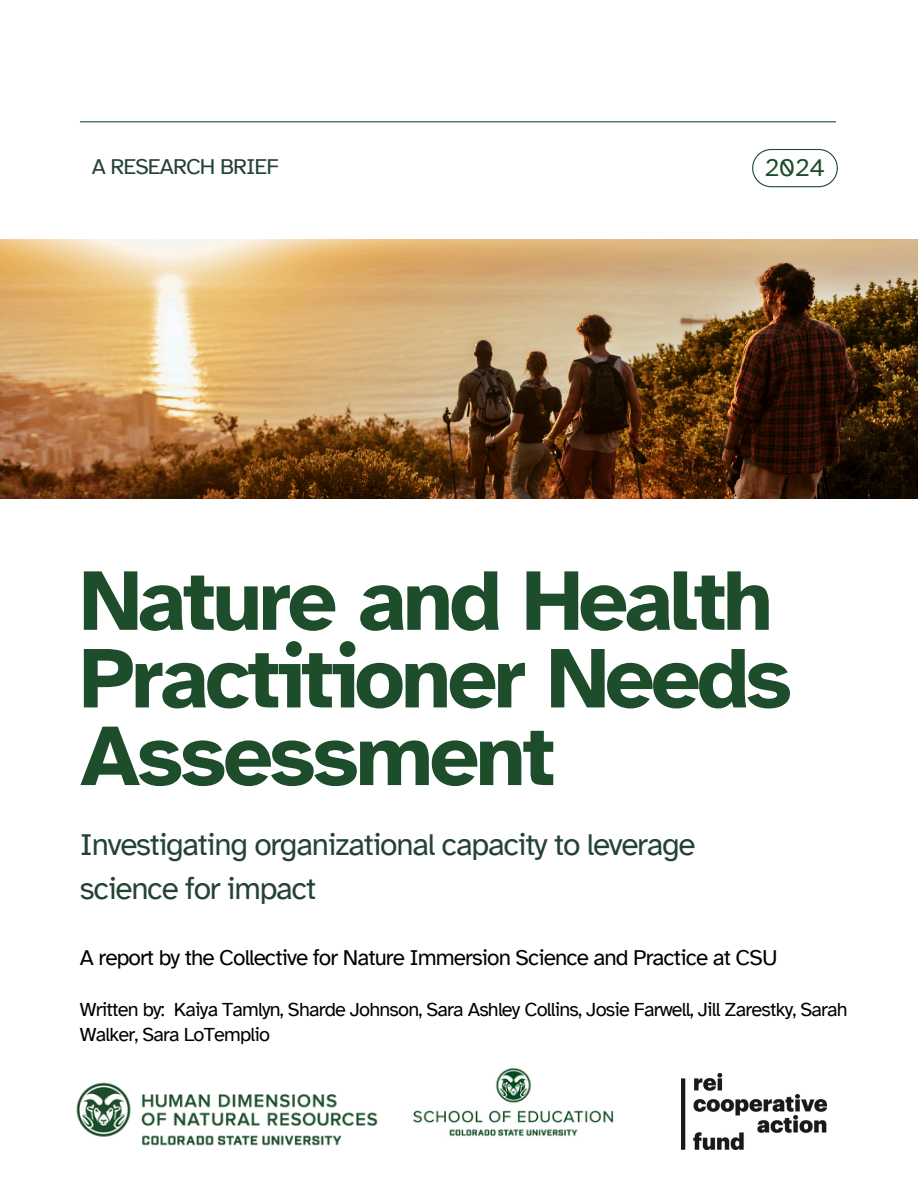
<style>
.page{position:relative;width:918px;height:1188px;background:#fff}
.page>*{position:absolute;margin:0;border:0;box-sizing:border-box;transform-origin:0 0}
.t1{font:700 87.45px/77.7px "Atkinson Hyperlegible";letter-spacing:-.04em;color:#1e4d2b}
.t2{font:31.5px/43.8px "Atkinson Hyperlegible";letter-spacing:-.04em;color:#244333}
.t3{font:25.35px "Atkinson Hyperlegible";color:#1e4d2b}
.t4{font:22.65px "Atkinson Hyperlegible";letter-spacing:-.04em;color:#000}
.t5{font:22.65px "Atkinson Hyperlegible";letter-spacing:-.04em;color:#244333}
.t6{font:19.95px/24.8px "Atkinson Hyperlegible";letter-spacing:-.04em;color:#000}
</style>
<div class="page">
<hr style="left:80px;top:121px;width:756px;height:1px;background:#1e4d2b">
<svg style="left:752px;top:149px;width:86px;height:38px"></svg>
<img style="left:0;top:239px;width:918px;height:260px">
<img style="left:76px;top:1082px;width:302px;height:64px">
<img style="left:413px;top:1068px;width:201px;height:68px">
<img style="left:681px;top:1074px;width:145px;height:75px">
<p class="t5" style="left:92px;top:152px;width:189px">A RESEARCH BRIEF</p>
<h3 class="t3" style="left:765px;top:152px;width:61px">2024</h3>
<p class="t1" style="left:80px;top:562px;width:714px">Nature and Health<br>Practitioner Needs<br>Assessment</p>
<p class="t2" style="left:80px;top:823px;width:617px">Investigating organizational capacity to leverage science for impact</p>
<p class="t4" style="left:80px;top:944px;width:699px">A report by the Collective for Nature Immersion Science and Practice at CSU</p>
<h5 class="t6" style="left:80px;top:997px;width:769px">Written by: Kaiya Tamlyn, Sharde Johnson, Sara Ashley Collins, Josie Farwell, Jill Zarestky, Sarah<br>Walker, Sara LoTemplio</h5>
</div>
